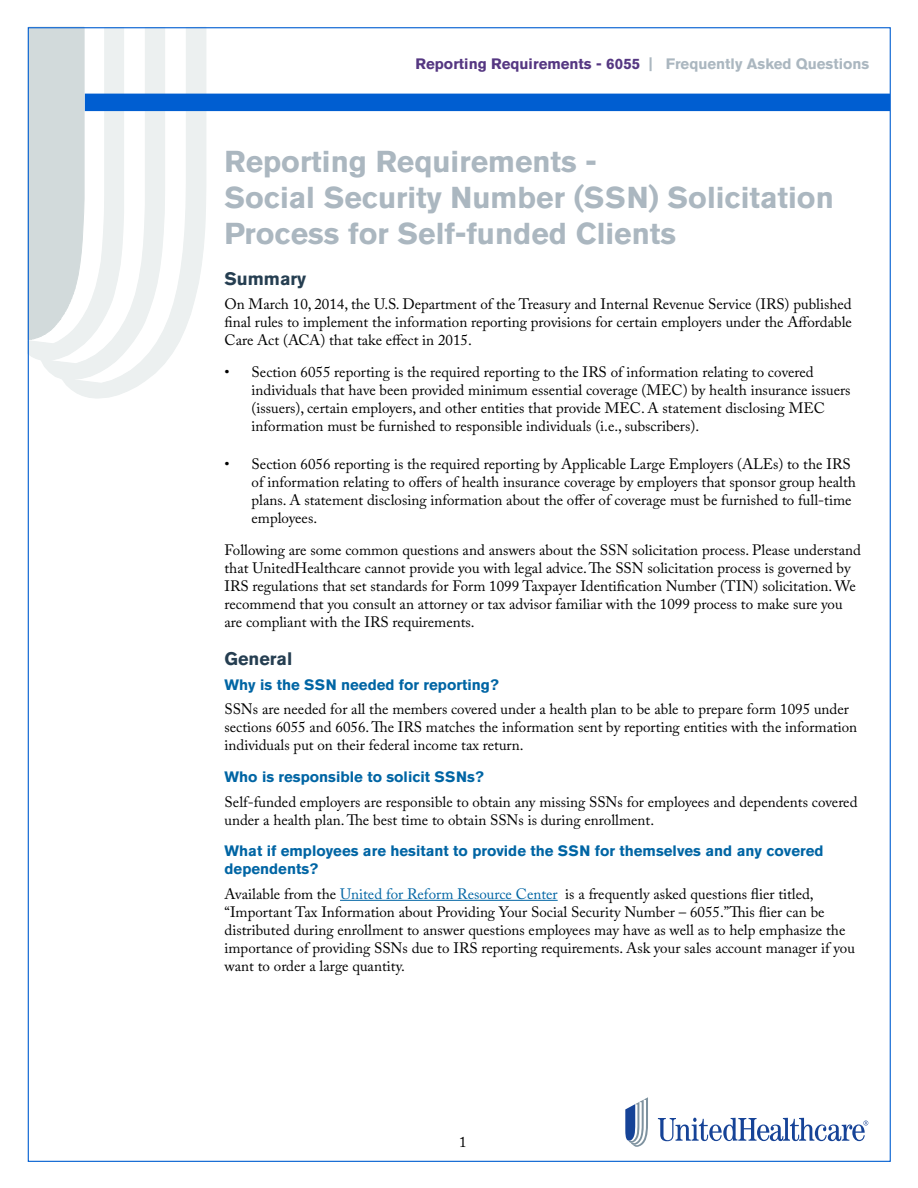
<style>
.page{position:relative;width:918px;height:1188px;background:#fff}
.page>*{position:absolute;margin:0;border:0;box-sizing:border-box;transform-origin:0 0}
.t1{font:700 30px/36px "Akzidenz Grotesk Std";color:#abb7c0}
.t2{font:700 18px "Akzidenz Grotesk Std";color:#253e51}
.t3{font:15px/18px "Adobe Caslon Pro";color:#000}
.t4{font:700 15px/18px "Akzidenz Grotesk Std";color:#0065a4}
.t5{font:700 15px "Akzidenz Grotesk Std";color:#553782}
.s1{color:#abb7c0}
.s2{color:#0065a4}
</style>
<div class="page">
<div style="left:30px;top:29px;width:11px;height:331px;background:#d2dadb"></div>
<svg style="left:41px;top:29px;width:21px;height:350px;background:#d6ddde"></svg>
<svg style="left:62px;top:29px;width:144px;height:369px"></svg>
<hr style="left:340px;top:900px;width:218px;height:1px;background:#0065a4">
<div style="left:85px;top:94px;width:804px;height:17px;background:#005ed1"></div>
<svg style="left:658px;top:1118px;width:210px;height:23px"></svg>
<svg style="left:625px;top:1097px;width:23px;height:50px"></svg>
<p class="t5" style="left:416px;top:55px;width:455px">Reporting Requirements - 6055 <span class="s1">| Frequently Asked Questions</span></p>
<h1 class="t1" style="left:224px;top:144px;width:611px">Reporting Requirements -<br>Social Security Number (SSN) Solicitation<br>Process for Self-funded Clients</h1>
<p class="t2" style="left:225px;top:268px;width:83px">Summary</p>
<p class="t3" style="left:225px;top:295px;width:629px;text-align:justify">On March 10, 2014, the U.S. Department of the Treasury and Internal Revenue Service (IRS) published final rules to implement the information reporting provisions for certain employers under the Affordable Care Act (ACA) that take effect in 2015.</p>
<p class="t3" style="left:252px;top:363px;width:601px;text-indent:-27px">• Section 6055 reporting is the required reporting to the IRS of information relating to covered individuals that have been provided minimum essential coverage (MEC) by health insurance issuers (issuers), certain employers, and other entities that provide MEC. A statement disclosing MEC information must be furnished to responsible individuals (i.e., subscribers).</p>
<p class="t3" style="left:252px;top:455px;width:606px;text-indent:-27px">• Section 6056 reporting is the required reporting by Applicable Large Employers (ALEs) to the IRS of information relating to offers of health insurance coverage by employers that sponsor group health plans. A statement disclosing information about the offer of coverage must be furnished to full-time employees.</p>
<p class="t3" style="left:225px;top:540px;width:638px">Following are some common questions and answers about the SSN solicitation process. Please understand that UnitedHealthcare cannot provide you with legal advice. The SSN solicitation process is governed by IRS regulations that set standards for Form 1099 Taxpayer Identification Number (TIN) solicitation. We recommend that you consult an attorney or tax advisor familiar with the 1099 process to make sure you are compliant with the IRS requirements.</p>
<p class="t2" style="left:225px;top:648px;width:69px">General</p>
<p class="t4" style="left:225px;top:675px;width:276px">Why is the SSN needed for reporting?</p>
<p class="t3" style="left:225px;top:700px;width:634px">SSNs are needed for all the members covered under a health plan to be able to prepare form 1095 under sections 6055 and 6056. The IRS matches the information sent by reporting entities with the information individuals put on their federal income tax return.</p>
<p class="t4" style="left:225px;top:768px;width:261px">Who is responsible to solicit SSNs?</p>
<p class="t3" style="left:225px;top:792px;width:634px">Self-funded employers are responsible to obtain any missing SSNs for employees and dependents covered under a health plan. The best time to obtain SSNs is during enrollment.</p>
<p class="t4" style="left:225px;top:842px;width:601px">What if employees are hesitant to provide the SSN for themselves and any covered dependents?</p>
<p class="t3" style="left:225px;top:885px;width:632px">Available from the <span class="s2">United for Reform Resource Center</span> is a frequently asked questions flier titled, “Important Tax Information about Providing Your Social Security Number – 6055.”This flier can be distributed during enrollment to answer questions employees may have as well as to help emphasize the importance of providing SSNs due to IRS reporting requirements. Ask your sales account manager if you want to order a large quantity.</p>
<p class="t3" style="left:459px;top:1133px;width:9px">1</p>
</div>
